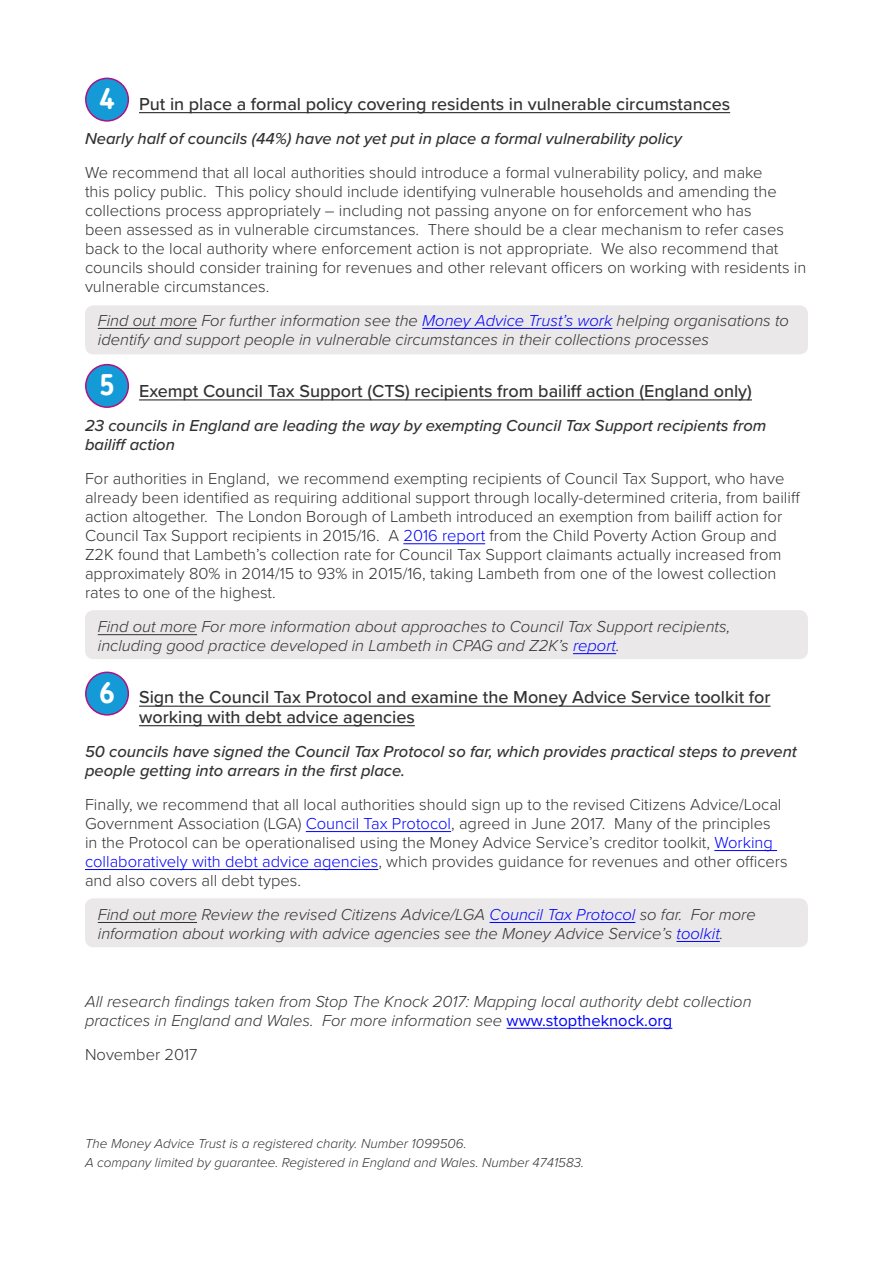
<style>
.page{position:relative;width:893px;height:1263px;background:#fff}
.page>*{position:absolute;margin:0;border:0;box-sizing:border-box;transform-origin:0 0}
.t1{font:700 28.5px "Chevin";color:#fff}
.t2{font:500 18px/19.5px "Proxima Nova";color:#323232}
.t3{font:300 16.5px/18.9px "Proxima Nova";color:#323232}
.t4{font:italic 300 16.5px/18.9px "Proxima Nova";color:#323232}
.t5{font:italic 500 16.5px/19px "Proxima Nova";color:#323232}
.t6{font:italic 300 13.5px/19px "Proxima Nova";color:#323232}
.s1{color:#00f}
.s2{font-weight:400;font-style:normal;color:#00f}
</style>
<div class="page">
<div style="left:85px;top:898px;width:723px;height:49px;background:#eae8e8;border-radius:9px"></div>
<div style="left:85px;top:610px;width:723px;height:49px;background:#eae8e8;border-radius:9px"></div>
<div style="left:85px;top:305px;width:723px;height:49px;background:#eae8e8;border-radius:9px"></div>
<hr style="left:139px;top:112px;width:591px;height:1px;background:#323232">
<hr style="left:98px;top:328px;width:99px;height:1px;background:#323232">
<hr style="left:422px;top:328px;width:190px;height:1px;background:#00f">
<hr style="left:139px;top:399px;width:613px;height:1px;background:#323232">
<hr style="left:403px;top:543px;width:82px;height:1px;background:#00f">
<hr style="left:98px;top:634px;width:99px;height:1px;background:#323232">
<hr style="left:573px;top:653px;width:43px;height:1px;background:#00f">
<hr style="left:139px;top:706px;width:631px;height:1px;background:#323232">
<hr style="left:139px;top:725px;width:276px;height:1px;background:#323232">
<hr style="left:306px;top:831px;width:145px;height:1px;background:#00f">
<hr style="left:714px;top:850px;width:63px;height:1px;background:#00f">
<hr style="left:85px;top:869px;width:293px;height:1px;background:#00f">
<hr style="left:98px;top:922px;width:99px;height:1px;background:#323232">
<hr style="left:490px;top:922px;width:145px;height:1px;background:#00f">
<hr style="left:676px;top:941px;width:44px;height:1px;background:#00f">
<hr style="left:507px;top:1028px;width:165px;height:1px;background:#00f">
<div style="left:86px;top:78px;width:42px;height:43px;background:#149bd7;border-radius:50%"></div>
<div style="left:85px;top:78px;width:44px;height:44px;border:2px solid #af1280;border-radius:50%"></div>
<div style="left:86px;top:365px;width:42px;height:42px;background:#149bd7;border-radius:50%"></div>
<div style="left:85px;top:364px;width:44px;height:44px;border:2px solid #af1280;border-radius:50%"></div>
<div style="left:86px;top:672px;width:42px;height:43px;background:#149bd7;border-radius:50%"></div>
<div style="left:85px;top:671px;width:44px;height:45px;border:2px solid #af1280;border-radius:50%"></div>
<h1 class="t1" style="left:99px;top:80px;width:17px">4</h1>
<p class="t2" style="left:139px;top:93px;width:593px">Put in place a formal policy covering residents in vulnerable circumstances</p>
<p class="t5" style="left:85px;top:128px;width:598px">Nearly half of councils (44%) have not yet put in place a formal vulnerability policy</p>
<p class="t3" style="left:85px;top:162px;width:723px">We recommend that all local authorities should introduce a formal vulnerability policy, and make<br>this policy public. This policy should include identifying vulnerable households and amending the collections process appropriately – including not passing anyone on for enforcement who has<br>been assessed as in vulnerable circumstances. There should be a clear mechanism to refer cases back to the local authority where enforcement action is not appropriate. We also recommend that councils should consider training for revenues and other relevant officers on working with residents in vulnerable circumstances.</p>
<p class="t4" style="left:98px;top:310px;width:693px">Find out more For further information see the <span class="s1">Money Advice Trust’s work</span> helping organisations to identify and support people in vulnerable circumstances in their collections processes</p>
<p class="t2" style="left:139px;top:381px;width:614px">Exempt Council Tax Support (CTS) recipients from bailiff action (England only)</p>
<p class="t5" style="left:85px;top:415px;width:683px">23 councils in England are leading the way by exempting Council Tax Support recipients from bailiff action</p>
<p class="t3" style="left:85px;top:468px;width:717px">For authorities in England, we recommend exempting recipients of Council Tax Support, who have already been identified as requiring additional support through locally-determined criteria, from bailiff action altogether. The London Borough of Lambeth introduced an exemption from bailiff action for Council Tax Support recipients in 2015/16. A <span class="s1">2016 report</span> from the Child Poverty Action Group and Z2K found that Lambeth’s collection rate for Council Tax Support claimants actually increased from approximately 80% in 2014/15 to 93% in 2015/16, taking Lambeth from one of the lowest collection rates to one of the highest.</p>
<p class="t4" style="left:98px;top:616px;width:634px">Find out more For more information about approaches to Council Tax Support recipients, including good practice developed in Lambeth in CPAG and Z2K’s <span class="s1">report</span>.</p>
<p class="t2" style="left:139px;top:687px;width:633px">Sign the Council Tax Protocol and examine the Money Advice Service toolkit for working with debt advice agencies</p>
<p class="t5" style="left:85px;top:741px;width:713px">50 councils have signed the Council Tax Protocol so far, which provides practical steps to prevent people getting into arrears in the first place.</p>
<p class="t3" style="left:85px;top:794px;width:704px">Finally, we recommend that all local authorities should sign up to the revised Citizens Advice/Local Government Association (LGA) <span class="s1">Council Tax Protocol</span>, agreed in June 2017. Many of the principles<br>in the Protocol can be operationalised using the Money Advice Service’s creditor toolkit, <span class="s1">Working collaboratively with debt advice agencies</span>, which provides guidance for revenues and other officers and also covers all debt types.</p>
<p class="t4" style="left:98px;top:904px;width:659px">Find out more Review the revised Citizens Advice/LGA <span class="s1">Council Tax Protocol</span> so far. For more information about working with advice agencies see the Money Advice Service’s <span class="s1">toolkit</span>.</p>
<h1 class="t1" style="left:99px;top:366px;width:17px">5</h1>
<h1 class="t1" style="left:99px;top:673px;width:17px">6</h1>
<p class="t4" style="left:85px;top:991px;width:668px">All research findings taken from Stop The Knock 2017: Mapping local authority debt collection practices in England and Wales. For more information see <span class="s2">www.stoptheknock.org</span></p>
<p class="t3" style="left:85px;top:1044px;width:114px">November 2017</p>
<p class="t6" style="left:85px;top:1133px;width:500px">The Money Advice Trust is a registered charity. Number 1099506.<br>A company limited by guarantee. Registered in England and Wales. Number 4741583.</p>
</div>
